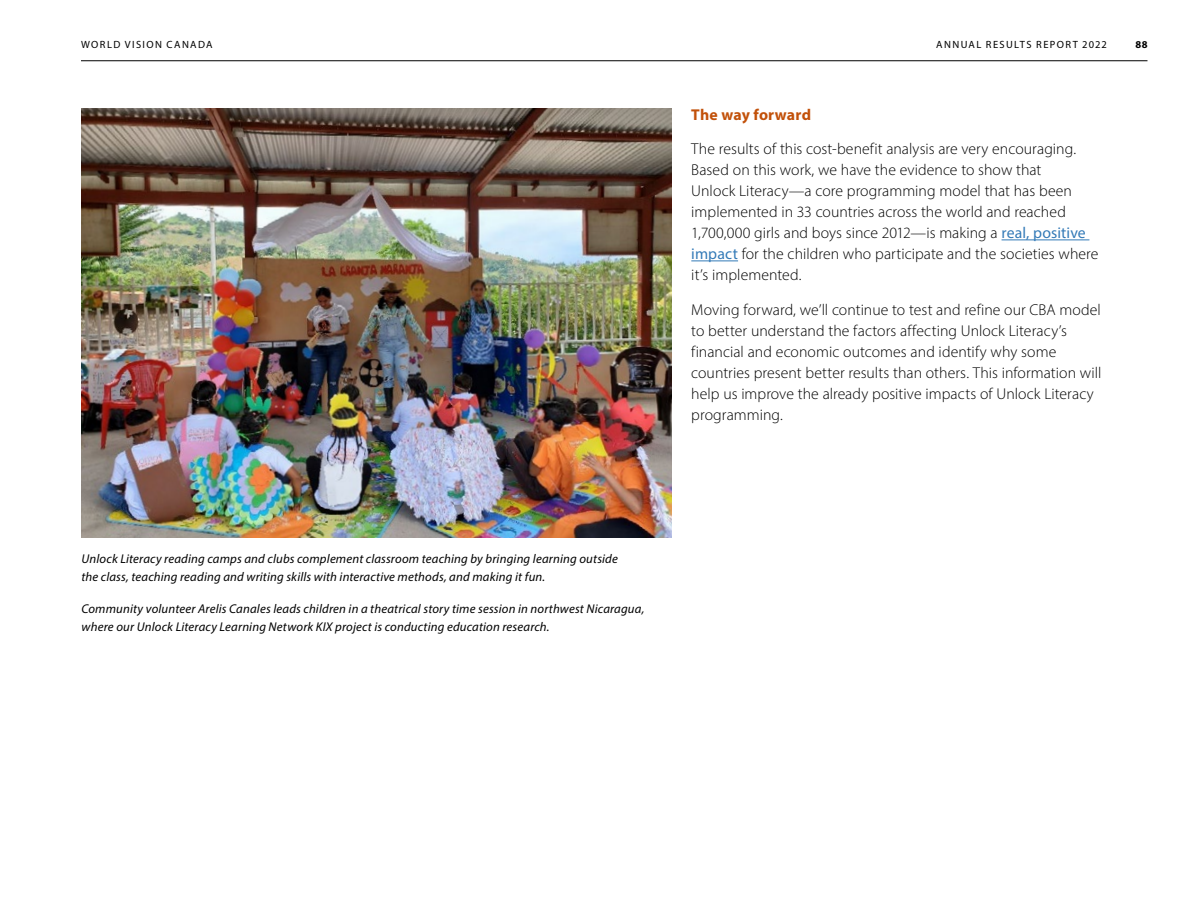
<style>
.page{position:relative;width:1188px;height:918px;background:#fff}
.page>*{position:absolute;margin:0;border:0;box-sizing:border-box;transform-origin:0 0}
.t1{font:300 15.75px/21px "Myriad Pro";letter-spacing:.005em;color:#000}
.t2{font:700 15.75px "Myriad Pro";letter-spacing:.015em;color:#c2510a}
.t3{font:italic 12.75px/18px "Myriad Pro";letter-spacing:.015em;color:#000}
.t4{font:10.5px "Myriad Pro";letter-spacing:.13em;color:#000}
.t5{font:700 10.5px "Myriad Pro";color:#000}
.s1{font-weight:400;color:#337ab7}
</style>
<div class="page">
<hr style="left:81px;top:60px;width:1066px;height:1px;background:#000">
<img style="left:81px;top:108px;width:590px;height:430px">
<hr style="left:1002px;top:239px;width:87px;height:1px;background:#337ab7">
<hr style="left:691px;top:260px;width:47px;height:1px;background:#337ab7">
<p class="t4" style="left:81px;top:38px;width:133px">WORLD VISION CANADA</p>
<p class="t4" style="left:936px;top:38px;width:172px">ANNUAL RESULTS REPORT 2022</p>
<p class="t5" style="left:1136px;top:38px;width:13px">88</p>
<p class="t2" style="left:691px;top:104px;width:121px">The way forward</p>
<p class="t1" style="left:691px;top:138px;width:409px">The results of this cost-benefit analysis are very encouraging.<br>Based on this work, we have the evidence to show that<br>Unlock Literacy—a core programming model that has been implemented in 33 countries across the world and reached 1,700,000 girls and boys since 2012—is making a <span class="s1">real, positive impact</span> for the children who participate and the societies where it’s implemented.</p>
<p class="t1" style="left:691px;top:299px;width:412px">Moving forward, we’ll continue to test and refine our CBA model to better understand the factors affecting Unlock Literacy’s financial and economic outcomes and identify why some countries present better results than others. This information will help us improve the already positive impacts of Unlock Literacy programming.</p>
<p class="t3" style="left:81px;top:550px;width:538px">Unlock Literacy reading camps and clubs complement classroom teaching by bringing learning outside the class, teaching reading and writing skills with interactive methods, and making it fun.</p>
<p class="t3" style="left:81px;top:599px;width:565px">Community volunteer Arelis Canales leads children in a theatrical story time session in northwest Nicaragua, where our Unlock Literacy Learning Network KIX project is conducting education research.</p>
</div>
